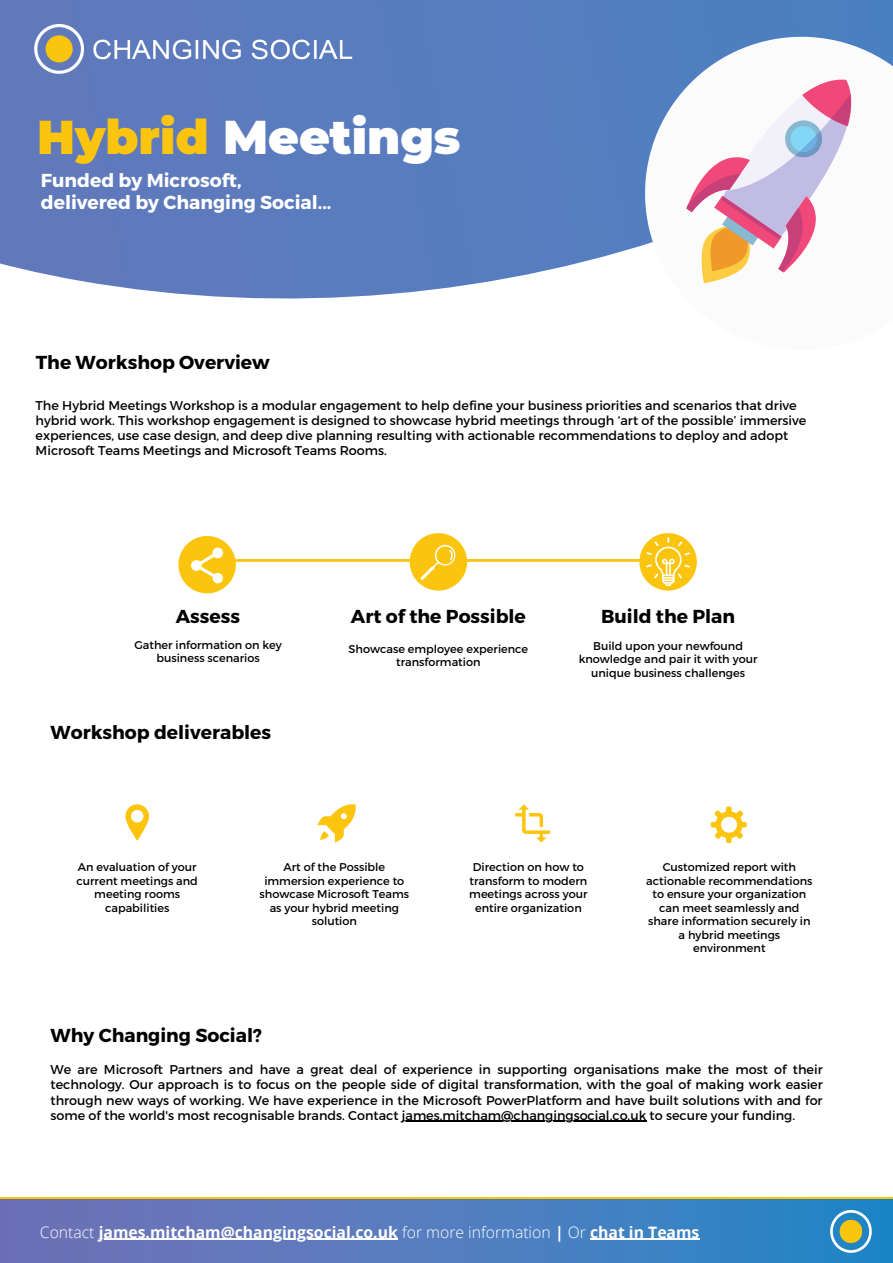
<style>
.page{position:relative;width:893px;height:1263px;background:#fff}
.page>*{position:absolute;margin:0;border:0;box-sizing:border-box;transform-origin:0 0}
.t1{font:900 47.25px "Montserrat";color:#fff}
.t2{font:700 18.75px "Montserrat";color:#000}
.t3{font:700 18.75px "Montserrat";color:#fff}
.t4{font:700 15.75px "Open Sans";color:#fff}
.t5{font:12.75px/15.2px "Montserrat";color:#000;text-align:justify}
.t6{font:11.25px/13.5px "Montserrat";color:#000;text-align:center}
.s1{color:#fbc50f}
.s2{font-weight:300}
</style>
<div class="page">
<hr style="left:0;top:1197px;width:893px;height:3px;background:#fbc50f">
<img style="left:0;top:0;width:893px;height:299px">
<img style="left:35px;top:24px;width:332px;height:50px">
<svg style="left:645px;top:37px;width:248px;height:262px"></svg>
<img style="left:0;top:1200px;width:893px;height:63px">
<img style="left:831px;top:1210px;width:46px;height:42px">
<svg style="left:686px;top:74px;width:186px;height:209px"></svg>
<hr style="left:180px;top:559px;width:502px;height:3px;background:#fbc50f">
<svg style="left:410px;top:533px;width:57px;height:57px"></svg>
<svg style="left:178px;top:536px;width:58px;height:57px"></svg>
<svg style="left:639px;top:533px;width:58px;height:57px"></svg>
<svg style="left:125px;top:804px;width:24px;height:37px"></svg>
<svg style="left:317px;top:804px;width:39px;height:38px"></svg>
<svg style="left:515px;top:804px;width:35px;height:39px"></svg>
<hr style="left:99px;top:1239px;width:299px;height:1px;background:#fff">
<hr style="left:598px;top:1239px;width:101px;height:1px;background:#fff">
<hr style="left:402px;top:1121px;width:244px;height:1px;background:#000">
<div style="left:726px;top:806px;width:5px;height:9px;background:#fbc50f;border-radius:2px"></div>
<div style="left:726px;top:834px;width:5px;height:9px;background:#fbc50f;border-radius:2px"></div>
<svg style="left:714px;top:810px;width:29px;height:29px"></svg>
<div style="left:738px;top:822px;width:9px;height:5px;background:#fbc50f;border-radius:2px"></div>
<div style="left:711px;top:822px;width:8px;height:5px;background:#fbc50f;border-radius:2px"></div>
<p class="t1" style="left:37px;top:109px;width:425px"><span class="s1">Hybrid</span> Meetings</p>
<p class="t3" style="left:41px;top:168px;width:202px">Funded by Microsoft,</p>
<p class="t3" style="left:41px;top:190px;width:292px">delivered by Changing Social...</p>
<p class="t2" style="left:36px;top:350px;width:235px">The Workshop Overview</p>
<p class="t5" style="left:36px;top:397px;width:772px;text-align:left">The Hybrid Meetings Workshop is a modular engagement to help define your business priorities and scenarios that drive hybrid work. This workshop engagement is designed to showcase hybrid meetings through ‘art of the possible’ immersive experiences, use case design, and deep dive planning resulting with actionable recommendations to deploy and adopt Microsoft Teams Meetings and Microsoft Teams Rooms.</p>
<p class="t2" style="left:176px;top:604px;width:66px">Assess</p>
<p class="t6" style="left:134px;top:637px;width:149px">Gather information on key business scenarios</p>
<p class="t2" style="left:50px;top:720px;width:222px">Workshop deliverables</p>
<p class="t2" style="left:351px;top:604px;width:176px">Art of the Possible</p>
<p class="t6" style="left:348px;top:641px;width:181px">Showcase employee experience transformation</p>
<p class="t2" style="left:601px;top:604px;width:136px">Build the Plan</p>
<p class="t6" style="left:579px;top:638px;width:180px">Build upon your newfound knowledge and pair it with your unique business challenges</p>
<p class="t6" style="left:76px;top:860px;width:123px">An evaluation of your current meetings and meeting rooms capabilities</p>
<p class="t6" style="left:259px;top:860px;width:151px">Art of the Possible immersion experience to showcase Microsoft Teams as your hybrid meeting solution</p>
<p class="t6" style="left:469px;top:860px;width:120px">Direction on how to transform to modern meetings across your entire organization</p>
<p class="t6" style="left:646px;top:860px;width:168px">Customized report with actionable recommendations to ensure your organization can meet seamlessly and share information securely in a hybrid meetings environment</p>
<p class="t2" style="left:50px;top:1023px;width:213px">Why Changing Social?</p>
<p class="t5" style="left:50px;top:1061px;width:774px">We are Microsoft Partners and have a great deal of experience in supporting organisations make the most of their technology. Our approach is to focus on the people side of digital transformation, with the goal of making work easier through new ways of working. We have experience in the Microsoft PowerPlatform and have built solutions with and for some of the world's most recognisable brands. Contact james.mitcham@changingsocial.co.uk to secure your funding.</p>
<p class="t4" style="left:40px;top:1221px;width:661px"><span class="s2">Contact</span> james.mitcham@changingsocial.co.uk <span class="s2">for more information</span> | <span class="s2">Or</span> chat in Teams</p>
</div>
